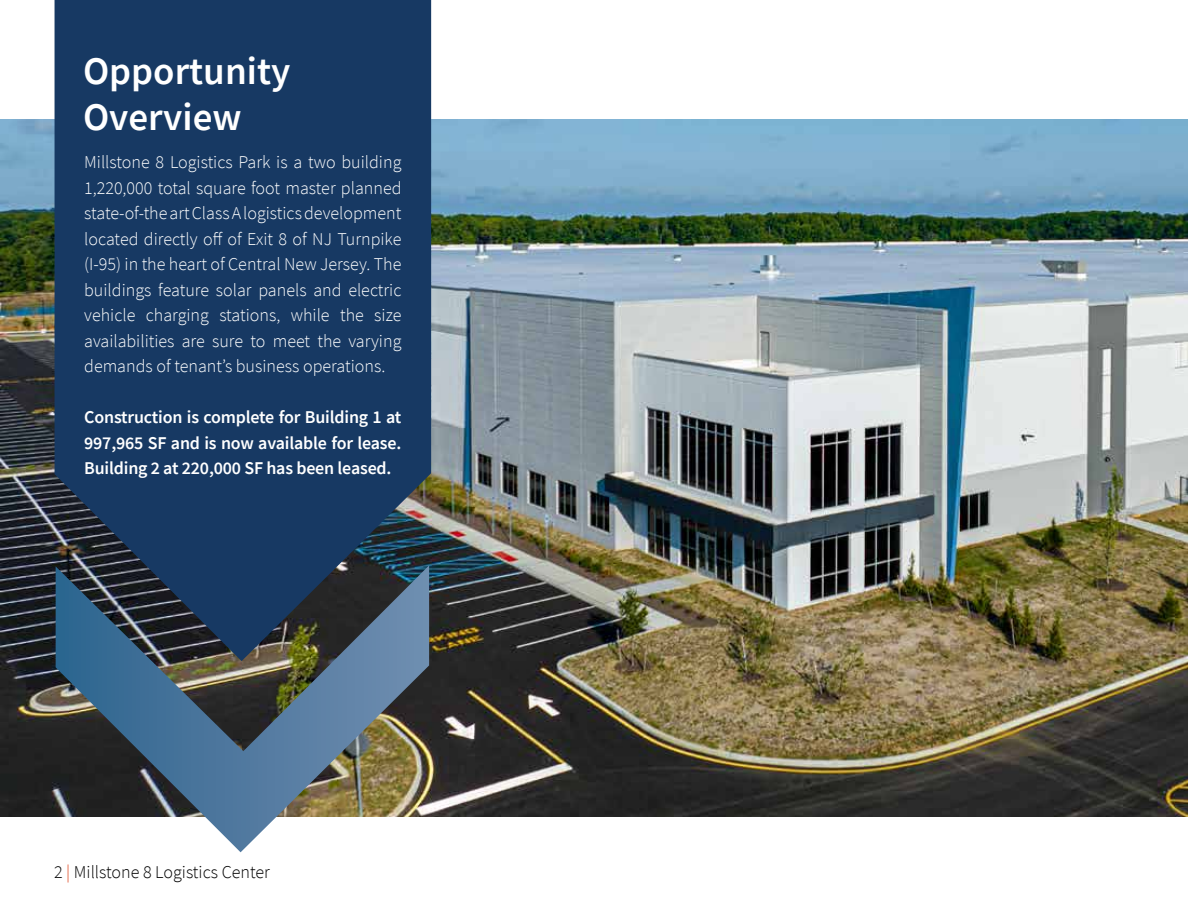
<style>
.page{position:relative;width:1188px;height:918px;background:#fff}
.page>*{position:absolute;margin:0;border:0;box-sizing:border-box;transform-origin:0 0}
.t1{font:600 39px/46.8px "Source Sans Pro";color:#fff}
.t2{font:300 18px/25.5px "Source Sans Pro";color:#fff;text-align:justify}
.t3{font:600 18px/25.5px "Source Sans Pro";letter-spacing:-.01em;color:#fff;text-align:justify}
.t4{font:300 18px "Source Sans Pro";color:#000}
.s1{color:#de4017}
</style>
<div class="page">
<img style="left:0;top:119px;width:1188px;height:698px">
<div style="left:55px;top:0;width:376px;height:661px;background:#173963"></div>
<img style="left:56px;top:565px;width:373px;height:287px">
<h1 class="t1" style="left:83px;top:47px;width:209px">Opportunity<br>Overview</h1>
<p class="t2" style="left:84px;top:149px;width:319px">Millstone 8 Logistics Park is a two building 1,220,000 total square foot master planned state-of-the art Class A logistics development located directly off of Exit 8 of NJ Turnpike (I-95) in the heart of Central New Jersey. The buildings feature solar panels and electric vehicle charging stations, while the size availabilities are sure to meet the varying demands of tenant’s business operations.</p>
<p class="t3" style="left:84px;top:404px;width:319px">Construction is complete for Building 1 at 997,965 SF and is now available for lease.<br>Building 2 at 220,000 SF has been leased.</p>
<p class="t4" style="left:54px;top:860px;width:217px">2 <span class="s1">|</span> Millstone 8 Logistics Center</p>
</div>
